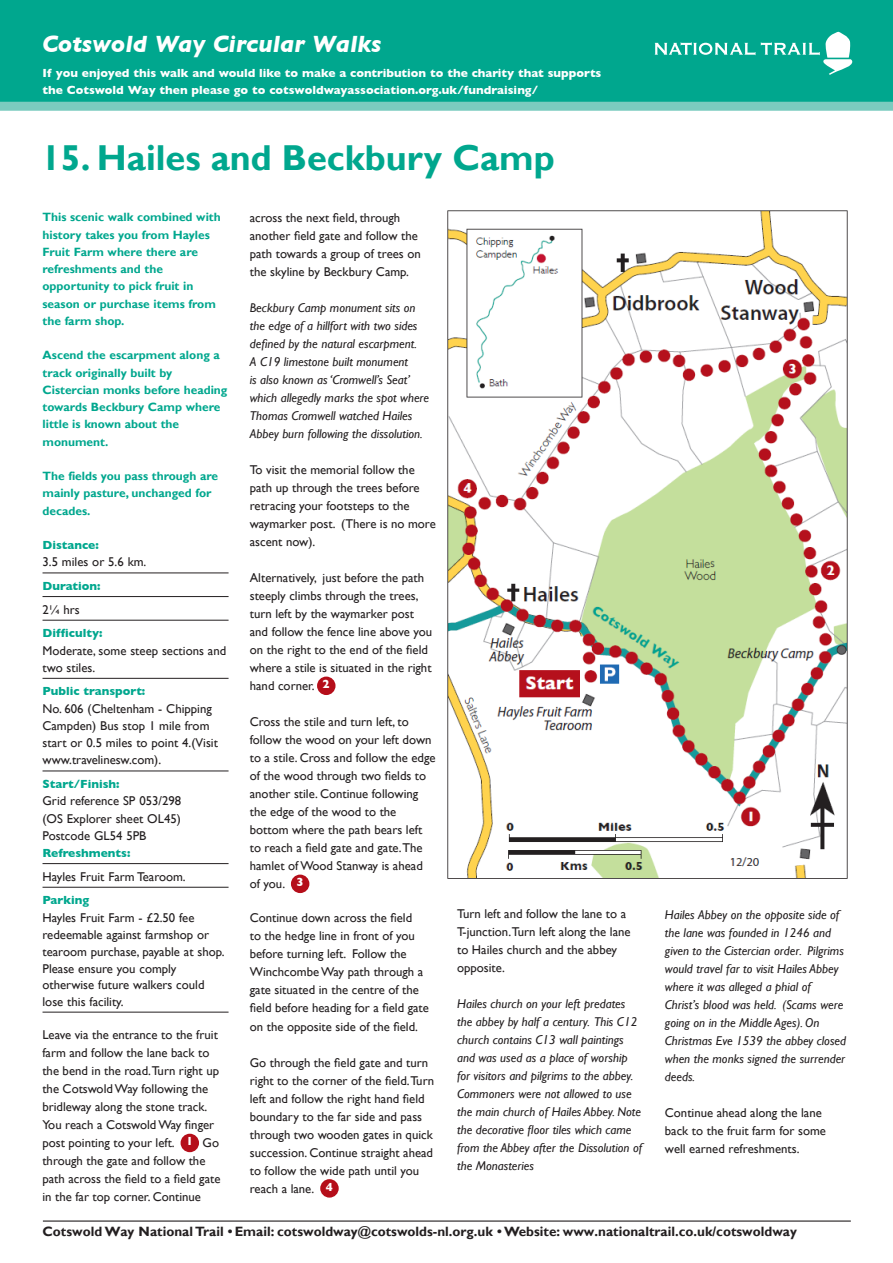
<style>
.page{position:relative;width:893px;height:1263px;background:#fff}
.page>*{position:absolute;margin:0;border:0;box-sizing:border-box;transform-origin:0 0}
.t1{font:700 36px "Gill Sans";color:#00a78e}
.t2{font:italic 700 24px "Gill Sans";color:#fff}
.t3{font:700 13.5px "Gill Sans";color:#231f20}
.t4{font:12.75px/18px "Gill Sans";color:#231f20}
.t5{font:italic 12.75px/18px "Gill Sans";color:#231f20}
.t6{font:italic 12.75px/18px "Gill Sans";color:#231f20}
.t7{font:700 12px/17.2px "Gill Sans";color:#00a78e}
.t8{font:700 12px/17.2px "Gill Sans";color:#fff}
.t9{font:700 12px "Gill Sans";color:#00a78e}
.s1{font-weight:700;font-size:12px;color:#fff}
</style>
<div class="page">
<div style="left:320px;top:1179px;width:19px;height:18px;background:#b50e1a;border-radius:50%"></div>
<div style="left:181px;top:1134px;width:18px;height:18px;background:#b50e1a;border-radius:50%"></div>
<div style="left:291px;top:874px;width:18px;height:19px;background:#b50e1a;border-radius:50%"></div>
<div style="left:317px;top:676px;width:18px;height:19px;background:#b50e1a;border-radius:50%"></div>
<div style="left:0;top:0;width:893px;height:105px;background:#00a78e"></div>
<hr style="left:43px;top:573px;width:186px;height:1px;background:#231f20">
<hr style="left:43px;top:596px;width:186px;height:1px;background:#231f20">
<hr style="left:43px;top:620px;width:186px;height:1px;background:#231f20">
<hr style="left:43px;top:678px;width:186px;height:1px;background:#231f20">
<hr style="left:43px;top:771px;width:186px;height:1px;background:#231f20">
<hr style="left:43px;top:863px;width:186px;height:1px;background:#231f20">
<hr style="left:43px;top:887px;width:186px;height:1px;background:#231f20">
<hr style="left:43px;top:1012px;width:186px;height:1px;background:#231f20">
<div style="left:0;top:102px;width:893px;height:9px;background:#7bcbbf"></div>
<hr style="left:43px;top:1220px;width:808px;height:1px;background:#231f20">
<svg style="left:655px;top:42px;width:100px;height:13px"></svg>
<svg style="left:761px;top:32px;width:91px;height:43px"></svg>
<img style="left:447px;top:210px;width:401px;height:669px">
<h2 class="t2" style="left:42px;top:30px;width:341px">Cotswold Way Circular Walks</h2>
<p class="t8" style="left:43px;top:64px;width:560px">If you enjoyed this walk and would like to make a contribution to the charity that supports the Cotswold Way then please go to cotswoldwayassociation.org.uk/fundraising/</p>
<h1 class="t1" style="left:41px;top:136px;width:515px">15. Hailes and Beckbury Camp</h1>
<p class="t7" style="left:43px;top:209px;width:180px">This scenic walk combined with history takes you from Hayles<br>Fruit Farm where there are refreshments and the opportunity to pick fruit in season or purchase items from the farm shop.</p>
<p class="t7" style="left:43px;top:347px;width:186px">Ascend the escarpment along a track originally built by<br>Cistercian monks before heading towards Beckbury Camp where little is known about the monument.</p>
<p class="t7" style="left:43px;top:468px;width:177px">The fields you pass through are mainly pasture, unchanged for decades.</p>
<p class="t9" style="left:43px;top:538px;width:58px">Distance:</p>
<p class="t4" style="left:43px;top:553px;width:105px">3.5 miles or 5.6 km.</p>
<p class="t9" style="left:43px;top:579px;width:60px">Duration:</p>
<p class="t4" style="left:43px;top:600px;width:39px">2¼ hrs</p>
<p class="t9" style="left:43px;top:626px;width:61px">Difficulty:</p>
<p class="t4" style="left:43px;top:641px;width:185px;line-height:17.2px">Moderate, some steep sections and two stiles.</p>
<p class="t9" style="left:43px;top:684px;width:104px">Public transport:</p>
<p class="t4" style="left:43px;top:700px;width:177px;line-height:17.2px">No. 606 (Cheltenham - Chipping<br>Campden) Bus stop 1 mile from start or 0.5 miles to point 4.(Visit www.travelinesw.com).</p>
<p class="t9" style="left:43px;top:777px;width:78px">Start/Finish:</p>
<p class="t4" style="left:43px;top:792px;width:140px;line-height:17.2px;text-align:justify">Grid reference SP 053/298 (OS Explorer sheet OL45)<br>Postcode GL54 5PB</p>
<p class="t9" style="left:43px;top:846px;width:89px">Refreshments:</p>
<p class="t4" style="left:43px;top:867px;width:145px">Hayles Fruit Farm Tearoom.</p>
<p class="t9" style="left:43px;top:893px;width:48px">Parking</p>
<p class="t4" style="left:43px;top:909px;width:184px;line-height:16.8px">Hayles Fruit Farm - £2.50 fee redeemable against farmshop or tearoom purchase, payable at shop.<br>Please ensure you comply otherwise future walkers could lose this facility.</p>
<p class="t4" style="left:42px;top:1025px;width:180px">Leave via the entrance to the fruit farm and follow the lane back to the bend in the road.Turn right up the Cotswold Way following the bridleway along the stone track.<br>You reach a Cotswold Way finger post pointing to your left. <span class="s1">1</span> Go through the gate and follow the path across the field to a field gate in the far top corner. Continue</p>
<p class="t4" style="left:250px;top:208px;width:172px">across the next field, through another field gate and follow the path towards a group of trees on the skyline by Beckbury Camp.</p>
<p class="t5" style="left:250px;top:299px;width:181px">Beckbury Camp monument sits on the edge of a hillfort with two sides defined by the natural escarpment.<br>A C19 limestone built monument<br>is also known as ‘Cromwell’s Seat’ which allegedly marks the spot where Thomas Cromwell watched Hailes Abbey burn following the dissolution.</p>
<p class="t4" style="left:250px;top:460px;width:188px">To visit the memorial follow the path up through the trees before retracing your footsteps to the waymarker post. (There is no more ascent now).</p>
<p class="t4" style="left:250px;top:568px;width:184px">Alternatively, just before the path steeply climbs through the trees, turn left by the waymarker post and follow the fence line above you on the right to the end of the field where a stile is situated in the right hand corner. <span class="s1">2</span></p>
<p class="t4" style="left:250px;top:712px;width:187px">Cross the stile and turn left, to follow the wood on your left down to a stile. Cross and follow the edge of the wood through two fields to another stile. Continue following the edge of the wood to the bottom where the path bears left to reach a field gate and gate.The hamlet of Wood Stanway is ahead of you. <span class="s1">3</span></p>
<p class="t4" style="left:250px;top:909px;width:181px">Continue down across the field<br>to the hedge line in front of you before turning left. Follow the<br>Winchcombe Way path through a gate situated in the centre of the field before heading for a field gate on the opposite side of the field.</p>
<p class="t4" style="left:250px;top:1053px;width:186px">Go through the field gate and turn right to the corner of the field.Turn left and follow the right hand field boundary to the far side and pass through two wooden gates in quick succession. Continue straight ahead to follow the wide path until you reach a lane. <span class="s1">4</span></p>
<p class="t4" style="left:457px;top:905px;width:175px">Turn left and follow the lane to a<br>T-junction.Turn left along the lane to Hailes church and the abbey opposite.</p>
<p class="t5" style="left:457px;top:995px;width:187px">Hailes church on your left predates the abbey by half a century. This C12 church contains C13 wall paintings and was used as a place of worship for visitors and pilgrims to the abbey.<br>Commoners were not allowed to use the main church of Hailes Abbey. Note the decorative floor tiles which came from the Abbey after the Dissolution of the Monasteries</p>
<p class="t6" style="left:665px;top:906px;width:176px">Hailes Abbey on the opposite side of the lane was founded in 1246 and</p>
<p class="t5" style="left:665px;top:942px;width:183px">given to the Cistercian order. Pilgrims would travel far to visit Hailes Abbey where it was alleged a phial of<br>Christ’s blood was held. (Scams were going on in the Middle Ages). On<br>Christmas Eve 1539 the abbey closed when the monks signed the surrender deeds.</p>
<p class="t4" style="left:665px;top:1104px;width:163px">Continue ahead along the lane back to the fruit farm for some well earned refreshments.</p>
<p class="t3" style="left:43px;top:1223px;width:756px">Cotswold Way National Trail • Email: cotswoldway@cotswolds-nl.org.uk • Website: www.nationaltrail.co.uk/cotswoldway</p>
</div>
